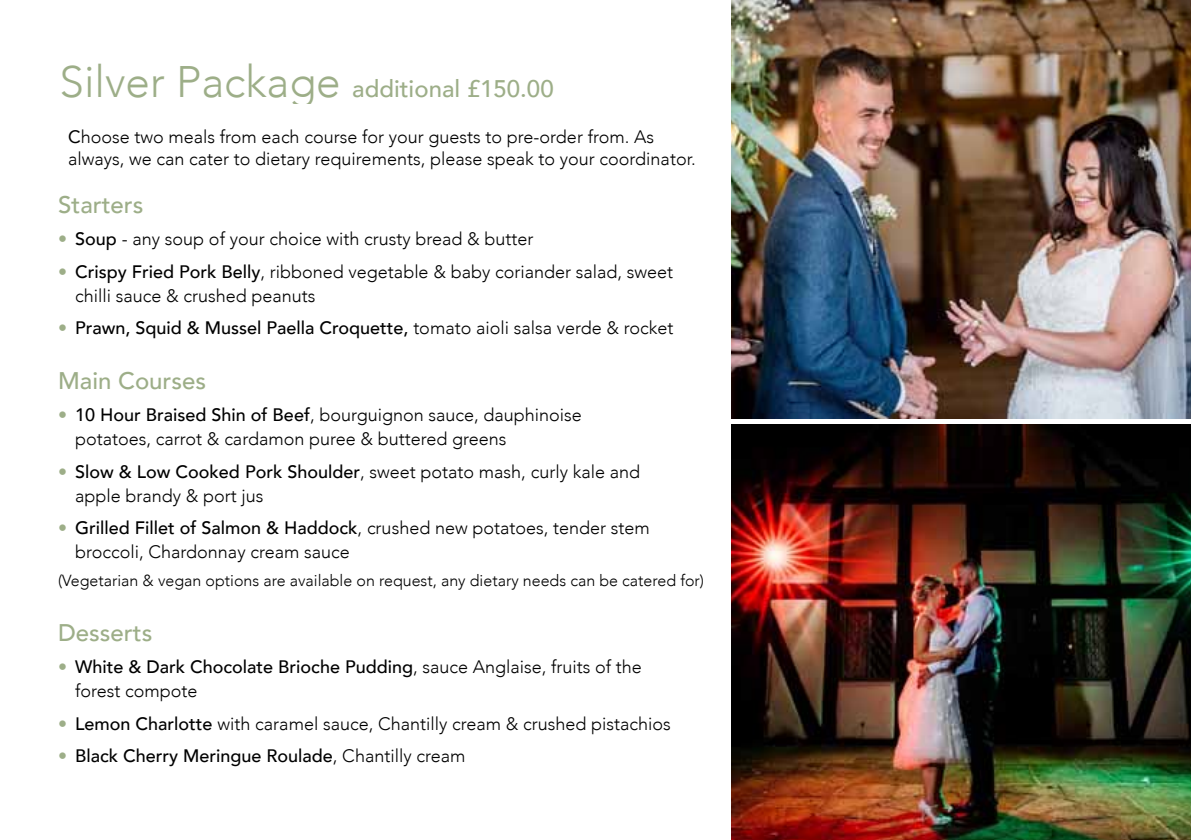
<style>
.page{position:relative;width:1191px;height:840px;background:#fff}
.page>*{position:absolute;margin:0;border:0;box-sizing:border-box;transform-origin:0 0}
.t1{font:500 24px "Avenir";color:#9dae88}
.t2{font:300 18px/24px "Avenir";color:#000}
.t3{font:500 18px "Avenir";color:#000}
.t4{font:300 16px "Avenir";color:#000}
.s1{font-weight:300;font-size:44px}
.s2{font-weight:400}
.s3{font-weight:500;color:#9dae88}
.s4{font-weight:500}
.s5{color:#9dae88}
.s6{font-weight:300}
</style>
<div class="page">
<img style="left:731px;top:0;width:460px;height:418px">
<img style="left:731px;top:424px;width:460px;height:415px">
<h1 class="t1" style="left:60px;top:67px;width:495px"><span class="s1">Silver Package</span> additional £150.00</h1>
<p class="t2" style="left:68px;top:127px;width:629px;line-height:21px"><span class="s2">C</span>hoose two meals from each course for your guests to pre-order from. As always, we can cater to dietary requirements, please speak to your coordinator.</p>
<h1 class="t1" style="left:58px;top:183px;width:87px">Starters</h1>
<p class="t2" style="left:58px;top:227px;width:477px"><span class="s3">•</span> <span class="s4">Soup</span> - any soup of your choice with crusty bread &amp; butter</p>
<p class="t2" style="left:75px;top:259px;width:599px;text-indent:-17px"><span class="s3">•</span> <span class="s4">Crispy Fried Pork Belly</span>, ribboned vegetable &amp; baby coriander salad, sweet chilli sauce &amp; crushed peanuts</p>
<p class="t3" style="left:58px;top:312px;width:617px"><span class="s5">•</span> Prawn, Squid &amp; Mussel Paella Croquette, <span class="s6">tomato aioli salsa verde &amp; rocket</span></p>
<h1 class="t1" style="left:58px;top:359px;width:150px">Main Courses</h1>
<p class="t2" style="left:75px;top:403px;width:508px;text-indent:-17px"><span class="s3">•</span> <span class="s4">10 Hour Braised Shin of Beef</span>, bourguignon sauce, dauphinoise potatoes, carrot &amp; cardamon puree &amp; buttered greens</p>
<p class="t2" style="left:75px;top:459px;width:566px;text-indent:-17px"><span class="s3">•</span> <span class="s4">Slow &amp; Low Cooked Pork Shoulder</span>, sweet potato mash, curly kale and apple brandy &amp; port jus</p>
<p class="t2" style="left:75px;top:516px;width:576px;text-indent:-17px"><span class="s3">•</span> <span class="s4">Grilled Fillet of Salmon &amp; Haddock</span>, crushed new potatoes, tender stem broccoli, Chardonnay cream sauce</p>
<p class="t4" style="left:58px;top:571px;width:647px">(Vegetarian &amp; vegan options are available on request, any dietary needs can be catered for)</p>
<h1 class="t1" style="left:58px;top:611px;width:96px">Desserts</h1>
<p class="t2" style="left:75px;top:654px;width:568px;text-indent:-17px"><span class="s3">•</span> <span class="s4">White &amp; Dark Chocolate Brioche Pudding</span>, sauce Anglaise, fruits of the forest compote</p>
<p class="t2" style="left:58px;top:711px;width:614px"><span class="s3">•</span> <span class="s4">Lemon Charlotte</span> with caramel sauce, Chantilly cream &amp; crushed pistachios</p>
<p class="t3" style="left:58px;top:740px;width:409px"><span class="s5">•</span> Black Cherry Meringue Roulade<span class="s6">, Chantilly cream</span></p>
</div>
